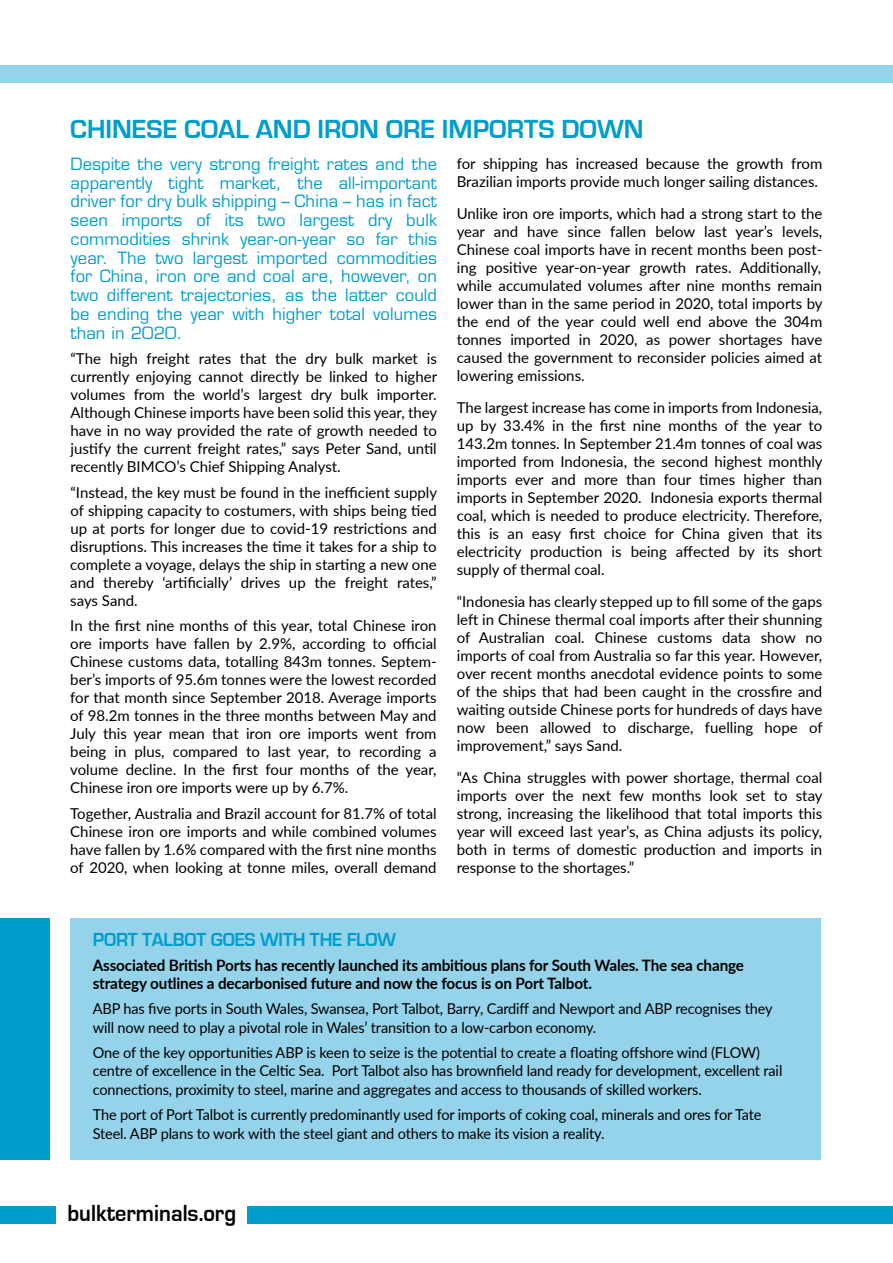
<style>
.page{position:relative;width:893px;height:1263px;background:#fff}
.page>*{position:absolute;margin:0;border:0;box-sizing:border-box;transform-origin:0 0}
.t1{font:700 27px "Eurostile";color:#009ecd}
.t2{font:700 24px "Eurostile";color:#000;scale:.93 1}
.t3{font:700 19.5px "Eurostile";letter-spacing:-.01em;color:#009ecd;scale:.96 1}
.t4{font:16.5px/18.8px "Eurostile";letter-spacing:.01em;color:#009ecd;text-align:justify}
.t5{font:700 15.75px/18.8px "Lato";letter-spacing:-.01em;color:#000}
.t6{font:15px/18px "Lato";letter-spacing:-.01em;color:#000;text-align:justify}
</style>
<div class="page">
<div style="left:0;top:65px;width:893px;height:18px;background:#95d3ea"></div>
<div style="left:248px;top:1206px;width:645px;height:18px;background:#009ecd"></div>
<div style="left:0;top:1206px;width:56px;height:18px;background:#009ecd"></div>
<div style="left:70px;top:918px;width:750px;height:242px;background:#95d3ea"></div>
<div style="left:0;top:918px;width:49px;height:242px;background:#009ecd"></div>
<h1 class="t1" style="left:70px;top:115px;width:575px">CHINESE COAL AND IRON ORE IMPORTS DOWN</h1>
<p class="t6" style="left:457px;top:154px;width:367px">for shipping has increased because the growth from<br>Brazilian imports provide much longer sailing distances.</p>
<p class="t6" style="left:457px;top:204px;width:367px">Unlike iron ore imports, which had a strong start to the year and have since fallen below last year’s levels, Chinese coal imports have in recent months been post&shy;ing positive year-on-year growth rates. Additionally, while accumulated volumes after nine months remain lower than in the same period in 2020, total imports by the end of the year could well end above the 304m tonnes imported in 2020, as power shortages have caused the government to reconsider policies aimed at lowering emissions.</p>
<p class="t6" style="left:457px;top:398px;width:367px">The largest increase has come in imports from Indonesia, up by 33.4% in the first nine months of the year to 143.2m tonnes. In September 21.4m tonnes of coal was imported from Indonesia, the second highest monthly imports ever and more than four times higher than imports in September 2020. Indonesia exports thermal coal, which is needed to produce electricity. Therefore, this is an easy first choice for China given that its electricity production is being affected by its short supply of thermal coal.</p>
<p class="t6" style="left:457px;top:592px;width:367px">“Indonesia has clearly stepped up to fill some of the gaps left in Chinese thermal coal imports after their shunning of Australian coal. Chinese customs data show no imports of coal from Australia so far this year. However, over recent months anecdotal evidence points to some of the ships that had been caught in the crossfire and waiting outside Chinese ports for hundreds of days have now been allowed to discharge, fuelling hope of improvement,” says Sand.</p>
<p class="t6" style="left:457px;top:768px;width:367px">“As China struggles with power shortage, thermal coal imports over the next few months look set to stay strong, increasing the likelihood that total imports this year will exceed last year’s, as China adjusts its policy, both in terms of domestic production and imports in response to the shortages.”</p>
<p class="t4" style="left:71px;top:154px;width:368px">Despite the very strong freight rates and the apparently tight market, the all-important driver for dry bulk shipping – China – has in fact seen imports of its two largest dry bulk commodities shrink year-on-year so far this year. The two largest imported commodities for China, iron ore and coal are, however, on two different trajectories, as the latter could be ending the year with higher total volumes than in 2020.</p>
<p class="t6" style="left:70px;top:349px;width:368px">“The high freight rates that the dry bulk market is currently enjoying cannot directly be linked to higher volumes from the world’s largest dry bulk importer.<br>Although Chinese imports have been solid this year, they have in no way provided the rate of growth needed to justify the current freight rates,” says Peter Sand, until recently BIMCO’s Chief Shipping Analyst.</p>
<p class="t6" style="left:70px;top:483px;width:368px">“Instead, the key must be found in the inefficient supply of shipping capacity to costumers, with ships being tied up at ports for longer due to covid-19 restrictions and disruptions. This increases the time it takes for a ship to complete a voyage, delays the ship in starting a new one and thereby ‘artificially’ drives up the freight rates,” says Sand.</p>
<p class="t6" style="left:70px;top:616px;width:368px">In the first nine months of this year, total Chinese iron ore imports have fallen by 2.9%, according to official Chinese customs data, totalling 843m tonnes. Septem&shy;ber’s imports of 95.6m tonnes were the lowest recorded for that month since September 2018. Average imports of 98.2m tonnes in the three months between May and July this year mean that iron ore imports went from being in plus, compared to last year, to recording a volume decline. In the first four months of the year, Chinese iron ore imports were up by 6.7%.</p>
<p class="t6" style="left:70px;top:804px;width:368px">Together, Australia and Brazil account for 81.7% of total Chinese iron ore imports and while combined volumes have fallen by 1.6% compared with the first nine months of 2020, when looking at tonne miles, overall demand</p>
<h3 class="t3" style="left:93px;top:929px;width:317px">PORT TALBOT GOES WITH THE FLOW</h3>
<p class="t5" style="left:93px;top:955px;width:653px">Associated British Ports has recently launched its ambitious plans for South Wales. The sea change strategy outlines a decarbonised future and now the focus is on Port Talbot.</p>
<p class="t6" style="left:93px;top:998px;width:681px;line-height:18.8px">ABP has five ports in South Wales, Swansea, Port Talbot, Barry, Cardiff and Newport and ABP recognises they will now need to play a pivotal role in Wales’ transition to a low-carbon economy.</p>
<p class="t6" style="left:93px;top:1042px;width:691px;line-height:18.8px;text-align:left">One of the key opportunities ABP is keen to seize is the potential to create a floating offshore wind (FLOW) centre of excellence in the Celtic Sea. Port Talbot also has brownfield land ready for development, excellent rail connections, proximity to steel, marine and aggregates and access to thousands of skilled workers.</p>
<p class="t6" style="left:93px;top:1104px;width:670px;line-height:18.8px">The port of Port Talbot is currently predominantly used for imports of coking coal, minerals and ores for Tate<br>Steel. ABP plans to work with the steel giant and others to make its vision a reality.</p>
<h2 class="t2" style="left:68px;top:1199px;width:183px">bulkterminals.org</h2>
</div>
